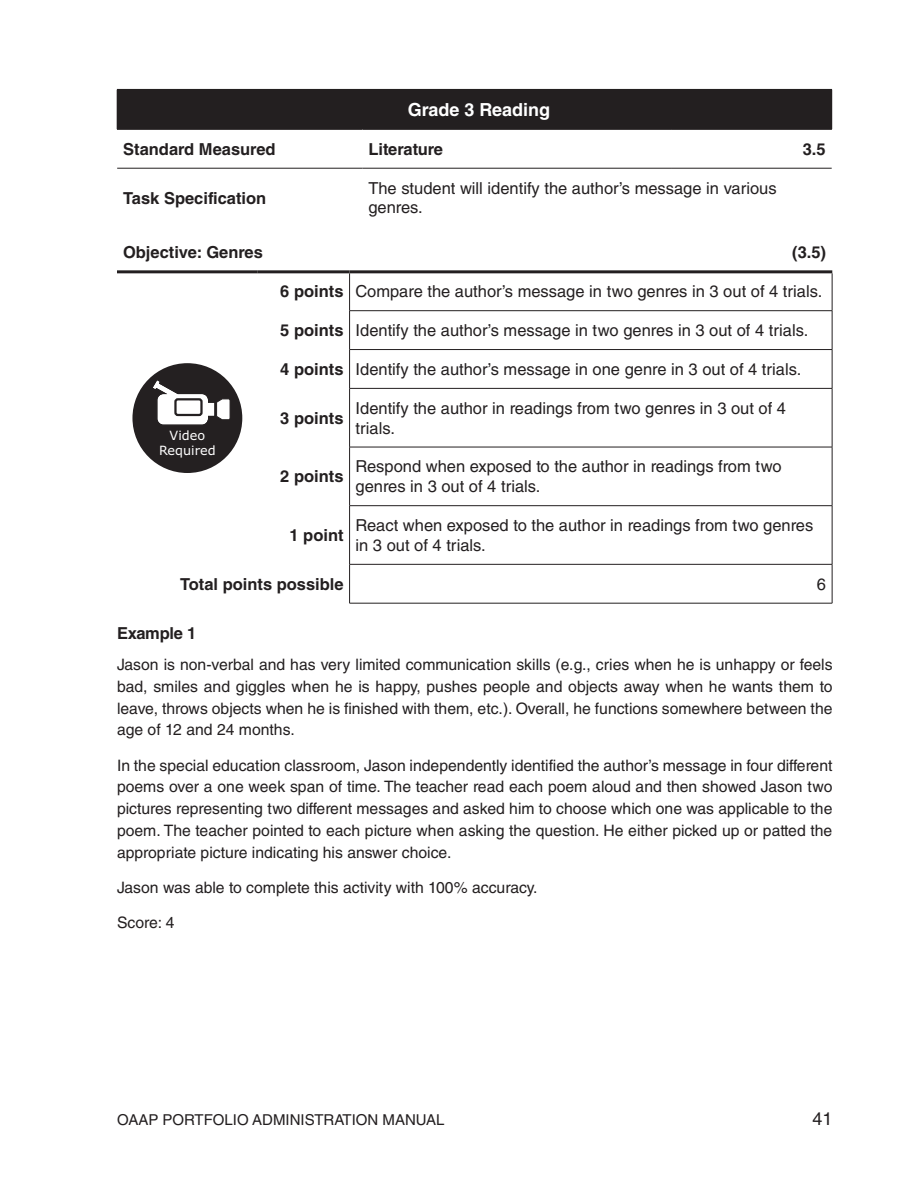
<style>
.page{position:relative;width:918px;height:1188px;background:#fff}
.page>*{position:absolute;margin:0;border:0;box-sizing:border-box;transform-origin:0 0}
.t1{font:700 18px "Helvetica LT Std";color:#fff}
.t2{font:18px "Helvetica LT Std";color:#231f20}
.t3{font:16.5px/19.8px "Helvetica LT Std";color:#231f20}
.t4{font:700 16.5px "Helvetica LT Std";color:#231f20}
.t5{font:15.75px/21.8px "Helvetica LT Std";color:#231f20;text-align:justify}
.t6{font:15px "Helvetica LT Std";color:#231f20}
.t7{font:12.75px/15.3px "Verdana";color:#fff;text-align:center}
.s1{font-weight:700}
</style>
<div class="page">
<div style="left:117px;top:89px;width:715px;height:40px;background:#231f20"></div>
<hr style="left:117px;top:129px;width:245px;height:1px;background:#231f20">
<hr style="left:362px;top:129px;width:310px;height:1px;background:#231f20">
<hr style="left:672px;top:129px;width:160px;height:1px;background:#231f20">
<hr style="left:117px;top:168px;width:245px;height:1px;background:#231f20">
<hr style="left:362px;top:168px;width:310px;height:1px;background:#231f20">
<hr style="left:672px;top:168px;width:160px;height:1px;background:#231f20">
<hr style="left:349px;top:273px;width:1px;height:38px;background:#231f20">
<hr style="left:832px;top:273px;width:1px;height:38px;background:#231f20">
<hr style="left:349px;top:310px;width:483px;height:1px;background:#231f20">
<hr style="left:349px;top:311px;width:1px;height:38px;background:#231f20">
<hr style="left:832px;top:311px;width:1px;height:38px;background:#231f20">
<hr style="left:349px;top:349px;width:483px;height:1px;background:#231f20">
<hr style="left:349px;top:350px;width:1px;height:38px;background:#231f20">
<hr style="left:832px;top:350px;width:1px;height:38px;background:#231f20">
<hr style="left:349px;top:388px;width:483px;height:1px;background:#231f20">
<hr style="left:349px;top:389px;width:1px;height:58px;background:#231f20">
<hr style="left:832px;top:389px;width:1px;height:58px;background:#231f20">
<hr style="left:349px;top:447px;width:483px;height:1px;background:#231f20">
<hr style="left:349px;top:447px;width:1px;height:58px;background:#231f20">
<hr style="left:832px;top:447px;width:1px;height:58px;background:#231f20">
<hr style="left:349px;top:505px;width:483px;height:1px;background:#231f20">
<hr style="left:349px;top:506px;width:1px;height:58px;background:#231f20">
<hr style="left:832px;top:506px;width:1px;height:58px;background:#231f20">
<hr style="left:349px;top:564px;width:483px;height:1px;background:#231f20">
<hr style="left:349px;top:565px;width:1px;height:38px;background:#231f20">
<hr style="left:832px;top:565px;width:1px;height:38px;background:#231f20">
<hr style="left:349px;top:603px;width:483px;height:1px;background:#231f20">
<hr style="left:117px;top:270px;width:141px;height:3px;background:#231f20">
<hr style="left:258px;top:270px;width:92px;height:3px;background:#231f20">
<hr style="left:350px;top:270px;width:482px;height:3px;background:#231f20">
<div style="left:132px;top:363px;width:110px;height:110px;background:#242021;border-radius:50%"></div>
<svg style="left:153px;top:379px;width:78px;height:46px"></svg>
<p class="t1" style="left:408px;top:99px;width:144px">Grade 3 Reading</p>
<p class="t4" style="left:123px;top:139px;width:154px">Standard Measured</p>
<p class="t4" style="left:368px;top:139px;width:76px">Literature</p>
<p class="t4" style="left:803px;top:139px;width:24px">3.5</p>
<p class="t4" style="left:123px;top:188px;width:145px">Task Specification</p>
<p class="t3" style="left:368px;top:178px;width:410px">The student will identify the author’s message in various genres.</p>
<p class="t4" style="left:123px;top:242px;width:141px">Objective: Genres</p>
<p class="t4" style="left:792px;top:242px;width:35px">(3.5)</p>
<p class="t3" style="left:280px;top:281px;width:544px"><span class="s1">6 points</span> Compare the author’s message in two genres in 3 out of 4 trials.</p>
<p class="t3" style="left:280px;top:320px;width:529px"><span class="s1">5 points</span> Identify the author’s message in two genres in 3 out of 4 trials.</p>
<p class="t3" style="left:280px;top:359px;width:523px"><span class="s1">4 points</span> Identify the author’s message in one genre in 3 out of 4 trials.</p>
<p class="t4" style="left:280px;top:408px;width:65px">3 points</p>
<p class="t3" style="left:356px;top:398px;width:432px">Identify the author in readings from two genres in 3 out of 4 trials.</p>
<p class="t4" style="left:280px;top:466px;width:65px">2 points</p>
<p class="t3" style="left:356px;top:457px;width:428px">Respond when exposed to the author in readings from two genres in 3 out of 4 trials.</p>
<p class="t4" style="left:289px;top:525px;width:56px">1 point</p>
<p class="t3" style="left:356px;top:515px;width:459px">React when exposed to the author in readings from two genres in 3 out of 4 trials.</p>
<p class="t4" style="left:180px;top:574px;width:165px">Total points possible</p>
<p class="t3" style="left:817px;top:574px;width:11px">6</p>
<p class="t4" style="left:117px;top:623px;width:81px">Example 1</p>
<p class="t5" style="left:117px;top:654px;width:717px">Jason is non-verbal and has very limited communication skills (e.g., cries when he is unhappy or feels bad, smiles and giggles when he is happy, pushes people and objects away when he wants them to leave, throws objects when he is finished with them, etc.). Overall, he functions somewhere between the age of 12 and 24 months.</p>
<p class="t5" style="left:117px;top:754px;width:717px">In the special education classroom, Jason independently identified the author’s message in four different poems over a one week span of time. The teacher read each poem aloud and then showed Jason two pictures representing two different messages and asked him to choose which one was applicable to the poem. The teacher pointed to each picture when asking the question. He either picked up or patted the appropriate picture indicating his answer choice.</p>
<p class="t5" style="left:117px;top:876px;width:422px">Jason was able to complete this activity with 100% accuracy.</p>
<p class="t5" style="left:117px;top:912px;width:59px">Score: 4</p>
<p class="t7" style="left:159px;top:428px;width:58px">Video<br>Required</p>
<p class="t6" style="left:117px;top:1111px;width:329px">OAAP PORTFOLIO ADMINISTRATION MANUAL</p>
<p class="t2" style="left:812px;top:1109px;width:22px">41</p>
</div>
